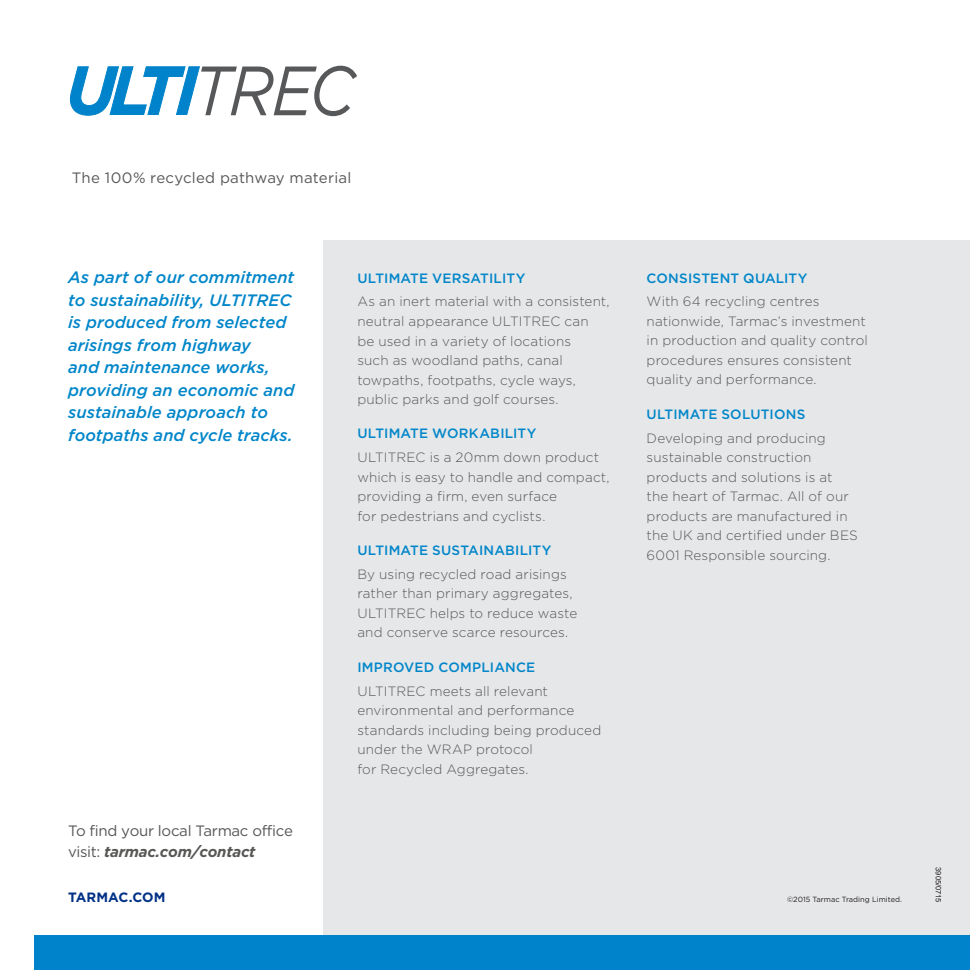
<style>
.page{position:relative;width:970px;height:970px;background:#fff}
.page>*{position:absolute;margin:0;border:0;box-sizing:border-box;transform-origin:0 0}
.t1{font:italic 69.6px "Gotham";color:#57585a;scale:.9 1}
.INTRO_PARA_11pt_15pt{font:italic 500 16.5px/22.5px "Gotham";letter-spacing:.005em;color:#0086c9}
.t2{font:15px/21px "Gotham";letter-spacing:-.02em;color:#575756}
.t3{font:15px "Gotham";letter-spacing:.015em;color:#57585a}
.BODY_9pt_13pt{font:300 13.5px/19.5px "Gotham";letter-spacing:.01em;color:#57585a}
.SUB_HEAD_10pt_14pt{font:500 13.5px "Gotham";letter-spacing:.015em;color:#0086c9}
.t4{font:700 13.5px "Gotham";letter-spacing:.005em;color:#003186}
.t5{font:7.5px "Gotham";color:#231f20}
.t6{font:7.5px "Arial";color:#231f20}
.s1{font-weight:700;font-style:italic}
</style>
<div class="page">
<div style="left:323px;top:240px;width:646px;height:709px;background:#e6e7e9"></div>
<svg style="left:70px;top:66px;width:130px;height:50px"></svg>
<div style="left:34px;top:935px;width:935px;height:34px;background:#0083ca"></div>
<p class="t1" style="left:193px;top:46px;width:181px">TREC</p>
<p class="t3" style="left:72px;top:168px;width:281px">The 100% recycled pathway material</p>
<p class="INTRO_PARA_11pt_15pt" style="left:68px;top:266px;width:228px">As part of our commitment to sustainability, ULTITREC is produced from selected arisings from highway<br>and maintenance works, providing an economic and sustainable approach to footpaths and cycle tracks.</p>
<p class="t2" style="left:68px;top:819px;width:226px">To find your local Tarmac office visit: <span class="s1">tarmac.com/contact</span></p>
<p class="SUB_HEAD_10pt_14pt" style="left:357px;top:269px;width:169px">ULTIMATE VERSATILITY</p>
<p class="BODY_9pt_13pt" style="left:357px;top:291px;width:254px">As an inert material with a consistent, neutral appearance ULTITREC can<br>be used in a variety of locations<br>such as woodland paths, canal towpaths, footpaths, cycle ways, public parks and golf courses.</p>
<p class="SUB_HEAD_10pt_14pt" style="left:357px;top:425px;width:181px">ULTIMATE WORKABILITY</p>
<p class="BODY_9pt_13pt" style="left:357px;top:447px;width:254px">ULTITREC is a 20mm down product which is easy to handle and compact, providing a firm, even surface<br>for pedestrians and cyclists.</p>
<p class="SUB_HEAD_10pt_14pt" style="left:357px;top:541px;width:196px">ULTIMATE SUSTAINABILITY</p>
<p class="BODY_9pt_13pt" style="left:357px;top:564px;width:221px">By using recycled road arisings rather than primary aggregates,<br>ULTITREC helps to reduce waste and conserve scarce resources.</p>
<p class="SUB_HEAD_10pt_14pt" style="left:357px;top:658px;width:179px">IMPROVED COMPLIANCE</p>
<p class="BODY_9pt_13pt" style="left:357px;top:680px;width:245px">ULTITREC meets all relevant environmental and performance standards including being produced under the WRAP protocol<br>for Recycled Aggregates.</p>
<p class="SUB_HEAD_10pt_14pt" style="left:646px;top:269px;width:162px">CONSISTENT QUALITY</p>
<p class="BODY_9pt_13pt" style="left:646px;top:291px;width:223px">With 64 recycling centres nationwide, Tarmac’s investment in production and quality control procedures ensures consistent quality and performance.</p>
<p class="SUB_HEAD_10pt_14pt" style="left:646px;top:405px;width:160px">ULTIMATE SOLUTIONS</p>
<p class="BODY_9pt_13pt" style="left:646px;top:427px;width:213px">Developing and producing sustainable construction products and solutions is at<br>the heart of Tarmac. All of our products are manufactured in the UK and certified under BES<br>6001 Responsible sourcing.</p>
<p class="t4" style="left:68px;top:888px;width:99px">TARMAC.COM</p>
<p class="t5" style="left:787px;top:894px;width:116px">©2015 Tarmac Trading Limited.</p>
<p class="t6" style="left:943px;top:867px;width:37px;rotate:90deg">3905/0715</p>
</div>
